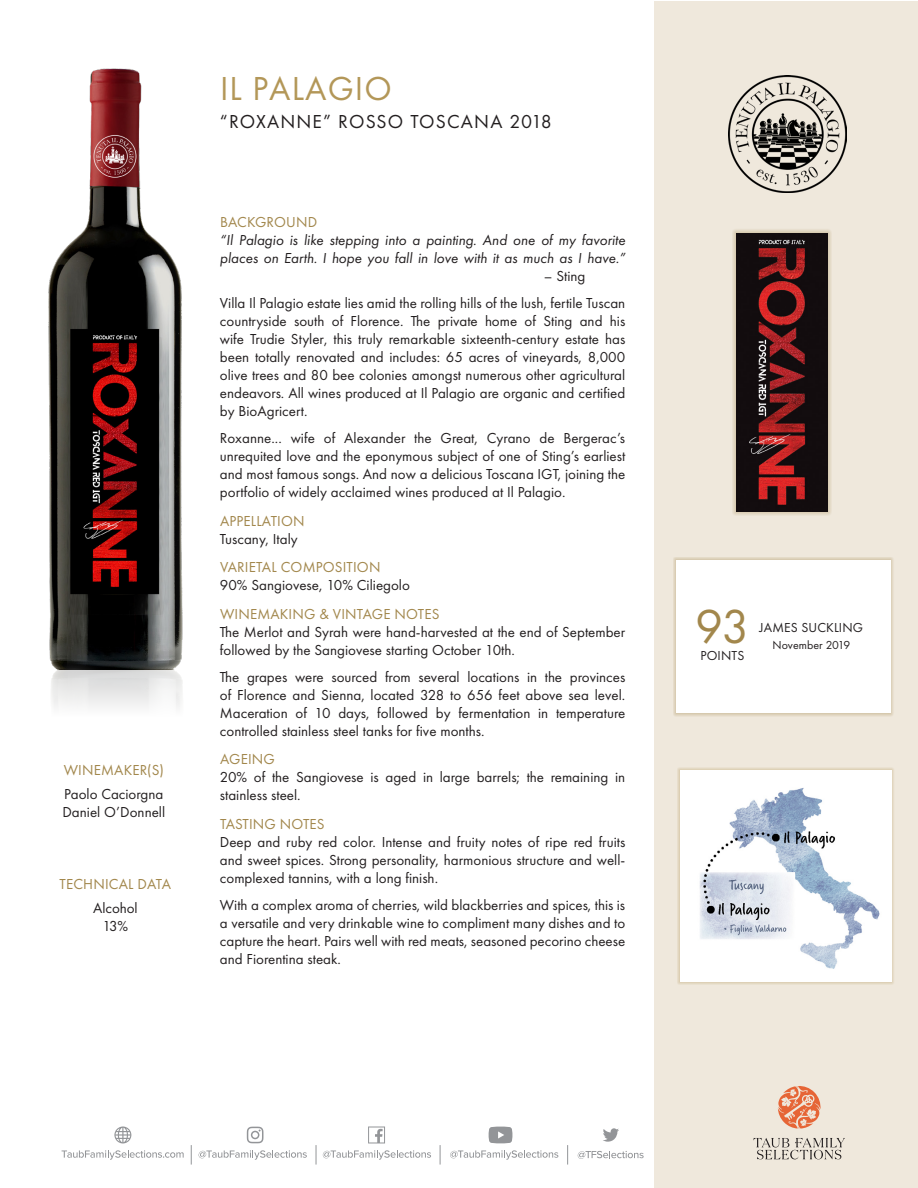
<style>
.page{position:relative;width:918px;height:1188px;background:#fff}
.page>*{position:absolute;margin:0;border:0;box-sizing:border-box;transform-origin:0 0}
.t1{font:49.5px "Futura PT";color:#a2874c}
.t2{font:34.5px "Futura PT";letter-spacing:.03em;color:#b39758}
.t3{font:19.5px "Futura PT";letter-spacing:.06em;color:#231f20}
.t4{font:15px/18px "Futura PT";color:#231f20;text-align:justify}
.t5{font:italic 15px/18px "Futura PT";color:#231f20}
.t6{font:15px "Futura PT";letter-spacing:.01em;color:#a2874c}
.t7{font:13.5px "Futura PT";letter-spacing:.01em;color:#231f20}
.t8{font:12px "Futura PT";color:#231f20}
</style>
<div class="page">
<img style="left:48px;top:68px;width:135px;height:639px">
<div style="left:654px;top:1px;width:264px;height:1186px;background:#efe8dc"></div>
<div style="left:673px;top:557px;width:221px;height:159px;background:#ddd1ba"></div>
<div style="left:676px;top:560px;width:215px;height:153px;background:#fff"></div>
<div style="left:732px;top:229px;width:100px;height:287px;background:#a2874c;opacity:.65"></div>
<img style="left:737px;top:233px;width:90px;height:278px">
<img style="left:729px;top:75px;width:117px;height:118px">
<div style="left:677px;top:767px;width:218px;height:217px;background:#b39758;opacity:.65"></div>
<img style="left:680px;top:770px;width:212px;height:211px">
<svg style="left:578px;top:1151px;width:66px;height:8px"></svg>
<svg style="left:62px;top:1150px;width:122px;height:10px"></svg>
<svg style="left:199px;top:1150px;width:108px;height:10px"></svg>
<svg style="left:323px;top:1150px;width:108px;height:10px"></svg>
<svg style="left:450px;top:1150px;width:108px;height:10px"></svg>
<svg style="left:567px;top:1145px;width:1px;height:20px"></svg>
<svg style="left:316px;top:1145px;width:1px;height:20px"></svg>
<svg style="left:191px;top:1145px;width:1px;height:20px"></svg>
<svg style="left:368px;top:1127px;width:17px;height:16px"></svg>
<svg style="left:247px;top:1127px;width:16px;height:16px"></svg>
<svg style="left:440px;top:1145px;width:1px;height:20px"></svg>
<svg style="left:603px;top:1128px;width:16px;height:14px"></svg>
<svg style="left:114px;top:1127px;width:17px;height:16px"></svg>
<svg style="left:489px;top:1127px;width:23px;height:16px"></svg>
<svg style="left:753px;top:1138px;width:92px;height:21px"></svg>
<svg style="left:778px;top:1086px;width:43px;height:43px"></svg>
<p class="t6" style="left:64px;top:761px;width:102px">WINEMAKER(S)</p>
<p class="t4" style="left:63px;top:785px;width:104px">Paolo Caciorgna<br>Daniel O’Donnell</p>
<p class="t6" style="left:60px;top:875px;width:113px">TECHNICAL DATA</p>
<p class="t4" style="left:93px;top:899px;width:46px;text-align:center">Alcohol<br>13%</p>
<h2 class="t2" style="left:220px;top:68px;width:173px">IL PALAGIO</h2>
<h3 class="t3" style="left:220px;top:110px;width:333px">“ROXANNE” ROSSO TOSCANA 2018</h3>
<p class="t6" style="left:220px;top:214px;width:99px">BACKGROUND</p>
<p class="t5" style="left:220px;top:231px;width:407px">“Il Palagio is like stepping into a painting. And one of my favorite places on Earth. I hope you fall in love with it as much as I have.”</p>
<p class="t4" style="left:220px;top:263px;width:407px;line-height:27px;text-indent:324px">– Sting<br>Villa Il Palagio estate lies amid the rolling hills of the lush, fertile Tuscan</p>
<p class="t4" style="left:220px;top:312px;width:407px">countryside south of Florence. The private home of Sting and his wife Trudie Styler, this truly remarkable sixteenth-century estate has been totally renovated and includes: 65 acres of vineyards, 8,000 olive trees and 80 bee colonies amongst numerous other agricultural endeavors. All wines produced at Il Palagio are organic and certified by BioAgricert.</p>
<p class="t4" style="left:220px;top:429px;width:407px">Roxanne... wife of Alexander the Great, Cyrano de Bergerac’s unrequited love and the eponymous subject of one of Sting’s earliest and most famous songs. And now a delicious Toscana IGT, joining the portfolio of widely acclaimed wines produced at Il Palagio.</p>
<p class="t6" style="left:220px;top:512px;width:86px">APPELLATION</p>
<p class="t4" style="left:220px;top:530px;width:79px">Tuscany, Italy</p>
<p class="t6" style="left:220px;top:559px;width:162px">VARIETAL COMPOSITION</p>
<p class="t4" style="left:220px;top:576px;width:192px">90% Sangiovese, 10% Ciliegolo</p>
<p class="t6" style="left:220px;top:605px;width:221px">WINEMAKING &amp; VINTAGE NOTES</p>
<p class="t4" style="left:220px;top:623px;width:407px">The Merlot and Syrah were hand-harvested at the end of September followed by the Sangiovese starting October 10th.</p>
<p class="t4" style="left:220px;top:668px;width:407px">The grapes were sourced from several locations in the provinces of Florence and Sienna, located 328 to 656 feet above sea level.<br>Maceration of 10 days, followed by fermentation in temperature controlled stainless steel tanks for five months.</p>
<p class="t6" style="left:220px;top:751px;width:56px">AGEING</p>
<p class="t4" style="left:220px;top:768px;width:407px">20% of the Sangiovese is aged in large barrels; the remaining in stainless steel.</p>
<p class="t6" style="left:220px;top:815px;width:106px">TASTING NOTES</p>
<p class="t4" style="left:220px;top:833px;width:407px">Deep and ruby red color. Intense and fruity notes of ripe red fruits and sweet spices. Strong personality, harmonious structure and well&shy;complexed tannins, with a long finish.</p>
<p class="t4" style="left:220px;top:896px;width:407px">With a complex aroma of cherries, wild blackberries and spices, this is a versatile and very drinkable wine to compliment many dishes and to capture the heart. Pairs well with red meats, seasoned pecorino cheese and Fiorentina steak.</p>
<h1 class="t1" style="left:695px;top:597px;width:56px">93</h1>
<p class="t7" style="left:700px;top:647px;width:45px">POINTS</p>
<p class="t7" style="left:760px;top:620px;width:105px">JAMES SUCKLING</p>
<p class="t8" style="left:773px;top:638px;width:79px">November 2019</p>
</div>
